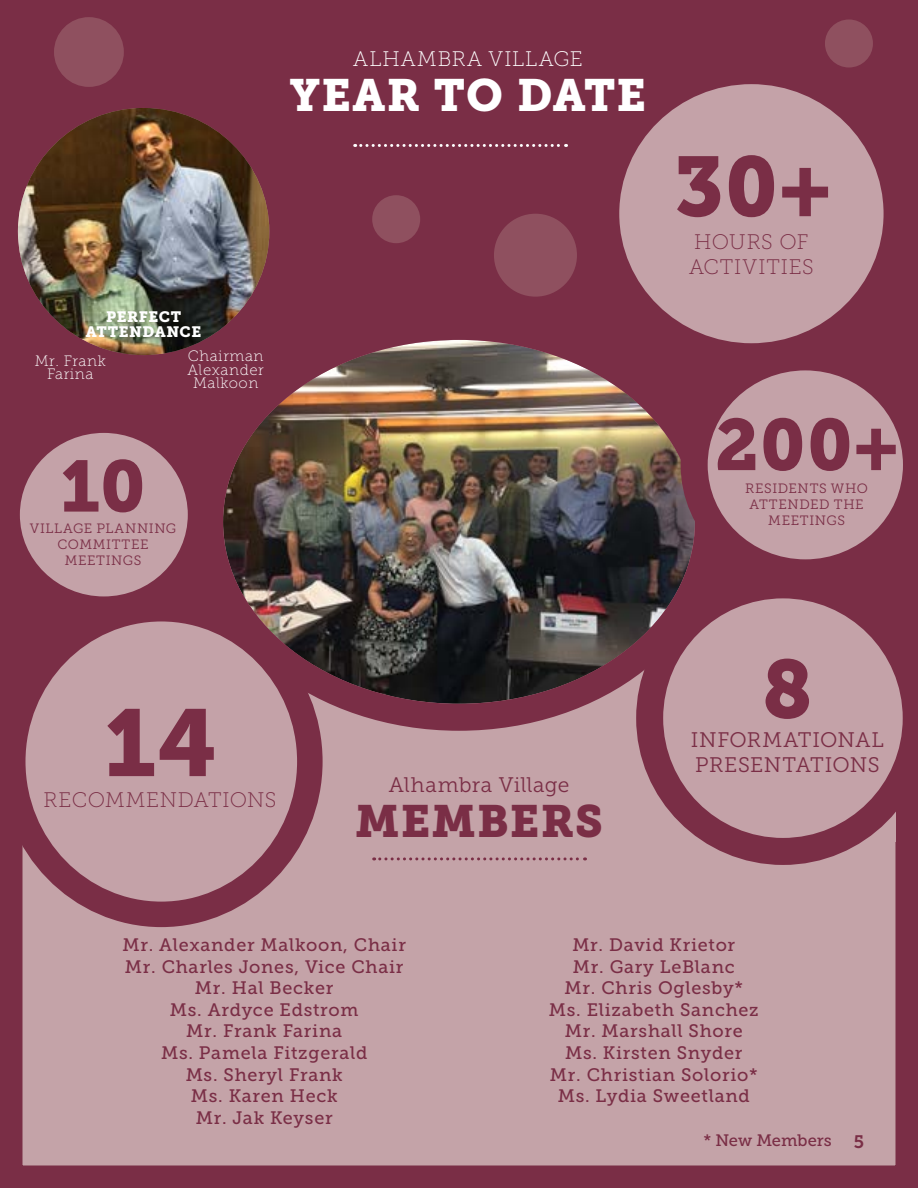
<style>
.page{position:relative;width:918px;height:1188px;background:#fff}
.page>*{position:absolute;margin:0;border:0;box-sizing:border-box;transform-origin:0 0}
.t1{font:94.2px "Museo Slab 900";color:#7a2e46}
.t2{font:84px "Museo Slab 900";color:#7a2e46}
.t3{font:81.75px "Museo Slab 900";color:#7a2e46}
.t4{font:72px "Museo Slab 900";color:#7a2e46}
.t5{font:45px "Museo Slab 900";letter-spacing:.025em;color:#fff}
.t6{font:45px "Museo Slab 900";letter-spacing:.025em;color:#7a2e46}
.t7{font:21px/25.2px "Museo Slab 300";letter-spacing:.02em;color:#7a2e46}
.t8{font:21px/25.2px "Museo Slab 100";letter-spacing:.03em;color:#7a2e46}
.t9{font:21px "Museo Slab 100";letter-spacing:.045em;color:#fff}
.t10{font:18px/21.6px "Museo Slab 500";letter-spacing:.04em;color:#7a2e46;text-align:center}
.t11{font:18px "Museo Slab 700";color:#7a2e46}
.t12{font:16.5px "Museo Slab 500";color:#7a2e46}
.t13{font:15px/13.5px "Museo Slab 100";letter-spacing:.04em;color:#fff;text-align:center}
.t14{font:15px "Museo Slab 900";letter-spacing:.035em;color:#fff}
.t15{font:13.5px/16.2px "Museo Slab 300";letter-spacing:.045em;color:#7a2e46;text-align:center}
</style>
<div class="page">
<div style="left:11px;top:643px;width:896px;height:534px;background:#c4a3a8"></div>
<div style="left:0;top:632px;width:918px;height:556px;border:22px solid #7a2e46"></div>
<div style="left:0;top:0;width:918px;height:748px;background:#7a2e46"></div>
<svg style="left:374px;top:857px;width:212px;height:3px"></svg>
<img style="left:18px;top:108px;width:251px;height:247px">
<div style="left:13px;top:609px;width:297px;height:305px;background:#c4a2a8;border-radius:50%"></div>
<div style="left:0;top:596px;width:323px;height:331px;border:26px solid #7a2e46;border-radius:50%"></div>
<svg style="left:636px;top:586px;width:282px;height:279px"></svg>
<svg style="left:355px;top:144px;width:212px;height:3px"></svg>
<img style="left:223px;top:340px;width:472px;height:364px">
<div style="left:196px;top:313px;width:526px;height:418px;border:27px solid #7a2e46;border-radius:50%"></div>
<div style="left:10px;top:423px;width:188px;height:183px;background:#c4a2a8;border-radius:50%"></div>
<div style="left:0;top:413px;width:207px;height:203px;border:20px solid #7a2e46;border-radius:50%"></div>
<div style="left:606px;top:71px;width:291px;height:286px;background:#c4a2a8;border-radius:50%"></div>
<div style="left:592px;top:57px;width:319px;height:313px;border:27px solid #7a2e46;border-radius:50%"></div>
<svg style="left:681px;top:343px;width:237px;height:243px;background:#9e6877"></svg>
<div style="left:825px;top:19px;width:48px;height:49px;background:#8f505f;border-radius:50%"></div>
<div style="left:54px;top:17px;width:70px;height:70px;background:#8f505f;border-radius:50%"></div>
<div style="left:494px;top:214px;width:83px;height:83px;background:#8f505f;border-radius:50%"></div>
<div style="left:372px;top:195px;width:48px;height:48px;background:#8f505f;border-radius:50%"></div>
<p class="t9" style="left:353px;top:47px;width:231px">ALHAMBRA VILLAGE</p>
<h3 class="t5" style="left:290px;top:69px;width:358px">YEAR TO DATE</h3>
<p class="t14" style="left:106px;top:308px;width:76px">PERFECT</p>
<p class="t14" style="left:86px;top:323px;width:117px">ATTENDANCE</p>
<p class="t13" style="left:35px;top:354px;width:73px">Mr. Frank<br>Farina</p>
<p class="t13" style="left:188px;top:349px;width:78px">Chairman<br>Alexander<br>Malkoon</p>
<h3 class="t4" style="left:61px;top:445px;width:86px">10</h3>
<p class="t15" style="left:30px;top:520px;width:148px">VILLAGE PLANNING<br>COMMITTEE<br>MEETINGS</p>
<h2 class="t2" style="left:674px;top:138px;width:159px">30+</h2>
<p class="t8" style="left:689px;top:229px;width:126px">HOURS OF<br>ACTIVITIES</p>
<h3 class="t4" style="left:715px;top:403px;width:185px">200+</h3>
<p class="t15" style="left:745px;top:480px;width:124px">RESIDENTS WHO<br>ATTENDED THE<br>MEETINGS</p>
<h1 class="t1" style="left:105px;top:688px;width:114px">14</h1>
<p class="t8" style="left:44px;top:787px;width:234px">RECOMMENDATIONS</p>
<p class="t7" style="left:389px;top:772px;width:182px">Alhambra Village</p>
<h3 class="t6" style="left:355px;top:795px;width:249px">MEMBERS</h3>
<h3 class="t3" style="left:762px;top:642px;width:52px">8</h3>
<p class="t7" style="left:691px;top:727px;width:194px">INFORMATIONAL<br>PRESENTATIONS</p>
<p class="t10" style="left:122px;top:934px;width:285px">Mr. Alexander Malkoon, Chair<br>Mr. Charles Jones, Vice Chair<br>Mr. Hal Becker<br>Ms. Ardyce Edstrom<br>Mr. Frank Farina<br>Ms. Pamela Fitzgerald<br>Ms. Sheryl Frank<br>Ms. Karen Heck<br>Mr. Jak Keyser</p>
<p class="t10" style="left:549px;top:934px;width:212px">Mr. David Krietor<br>Mr. Gary LeBlanc<br>Mr. Chris Oglesby*<br>Ms. Elizabeth Sanchez<br>Mr. Marshall Shore<br>Ms. Kirsten Snyder<br>Mr. Christian Solorio*<br>Ms. Lydia Sweetland</p>
<p class="t12" style="left:703px;top:1131px;width:130px">* New Members</p>
<p class="t11" style="left:854px;top:1131px;width:12px">5</p>
</div>
